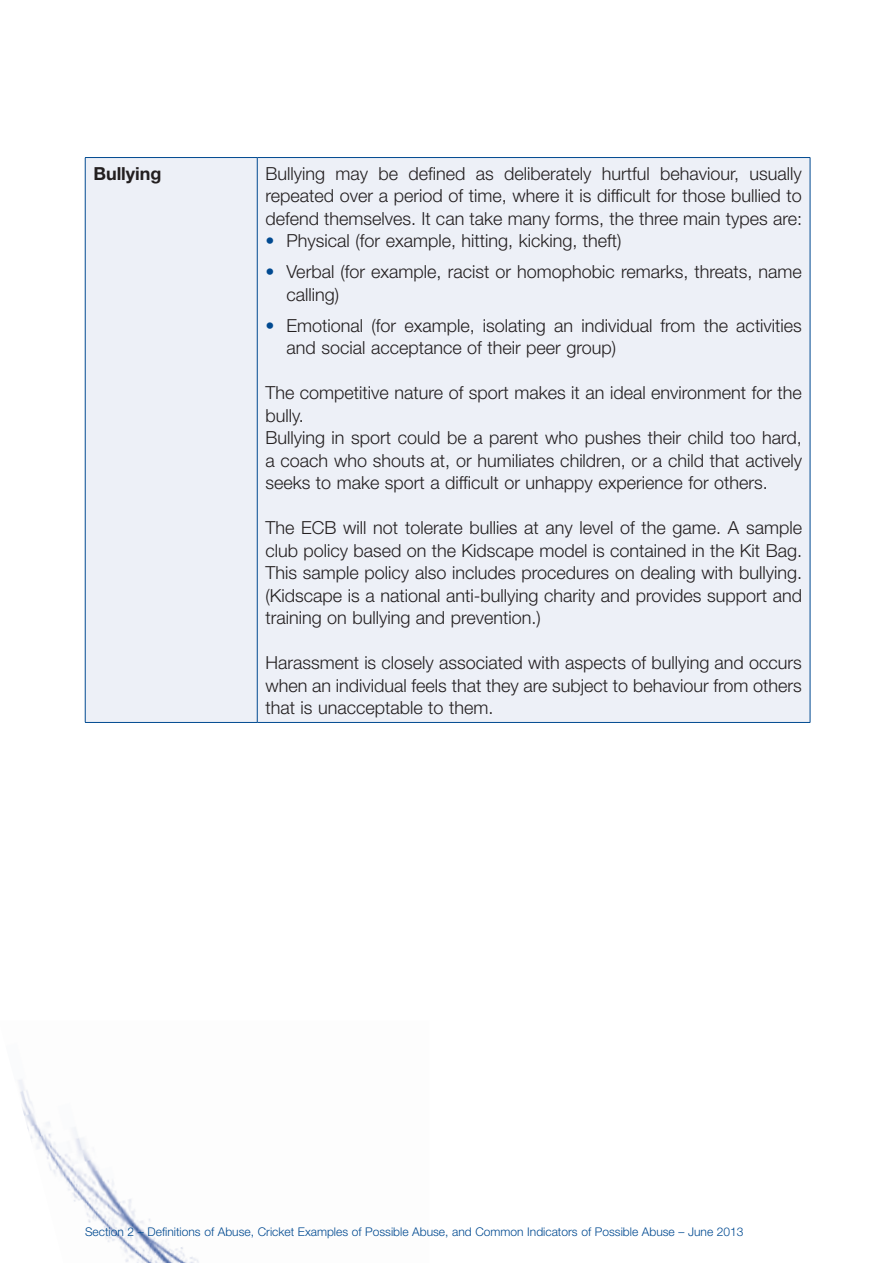
<style>
.page{position:relative;width:893px;height:1263px;background:#fff}
.page>*{position:absolute;margin:0;border:0;box-sizing:border-box;transform-origin:0 0}
.t1{font:300 18px/22.5px "Helvetica Neue";color:#231f20;text-align:justify}
.t2{font:700 18px "Helvetica Neue";color:#231f20}
.t3{font:300 12px "Helvetica Neue";color:#014a91}
.s1{color:#014a91}
</style>
<div class="page">
<img style="left:18px;top:1079px;width:181px;height:184px">
<div style="left:86px;top:158px;width:724px;height:564px;background:#edf0f7"></div>
<hr style="left:257px;top:158px;width:1px;height:564px;background:#014a91">
<hr style="left:85px;top:157px;width:172px;height:1px;background:#014a91">
<hr style="left:85px;top:158px;width:1px;height:564px;background:#014a91">
<hr style="left:257px;top:157px;width:553px;height:1px;background:#014a91">
<hr style="left:810px;top:158px;width:1px;height:564px;background:#014a91">
<hr style="left:85px;top:722px;width:172px;height:1px;background:#014a91">
<hr style="left:257px;top:722px;width:553px;height:1px;background:#014a91">
<p class="t2" style="left:93px;top:162px;width:70px">Bullying</p>
<p class="t1" style="left:265px;top:162px;width:538px">Bullying may be defined as deliberately hurtful behaviour, usually repeated over a period of time, where it is difficult for those bullied to defend themselves. It can take many forms, the three main types are:</p>
<p class="t1" style="left:265px;top:229px;width:358px"><span class="s1">•</span> Physical (for example, hitting, kicking, theft)</p>
<p class="t1" style="left:287px;top:260px;width:517px;text-indent:-21px"><span class="s1">•</span> Verbal (for example, racist or homophobic remarks, threats, name calling)</p>
<p class="t1" style="left:287px;top:314px;width:517px;text-indent:-21px"><span class="s1">•</span> Emotional (for example, isolating an individual from the activities and social acceptance of their peer group)</p>
<p class="t1" style="left:265px;top:381px;width:538px;text-align:left">The competitive nature of sport makes it an ideal environment for the bully.<br>Bullying in sport could be a parent who pushes their child too hard, a coach who shouts at, or humiliates children, or a child that actively seeks to make sport a difficult or unhappy experience for others.</p>
<p class="t1" style="left:265px;top:516px;width:538px">The ECB will not tolerate bullies at any level of the game. A sample club policy based on the Kidscape model is contained in the Kit Bag.<br>This sample policy also includes procedures on dealing with bullying. (Kidscape is a national anti-bullying charity and provides support and training on bullying and prevention.)</p>
<p class="t1" style="left:265px;top:651px;width:538px">Harassment is closely associated with aspects of bullying and occurs when an individual feels that they are subject to behaviour from others that is unacceptable to them.</p>
<p class="t3" style="left:85px;top:1224px;width:660px">Section 2 – Definitions of Abuse, Cricket Examples of Possible Abuse, and Common Indicators of Possible Abuse – June 2013</p>
</div>
